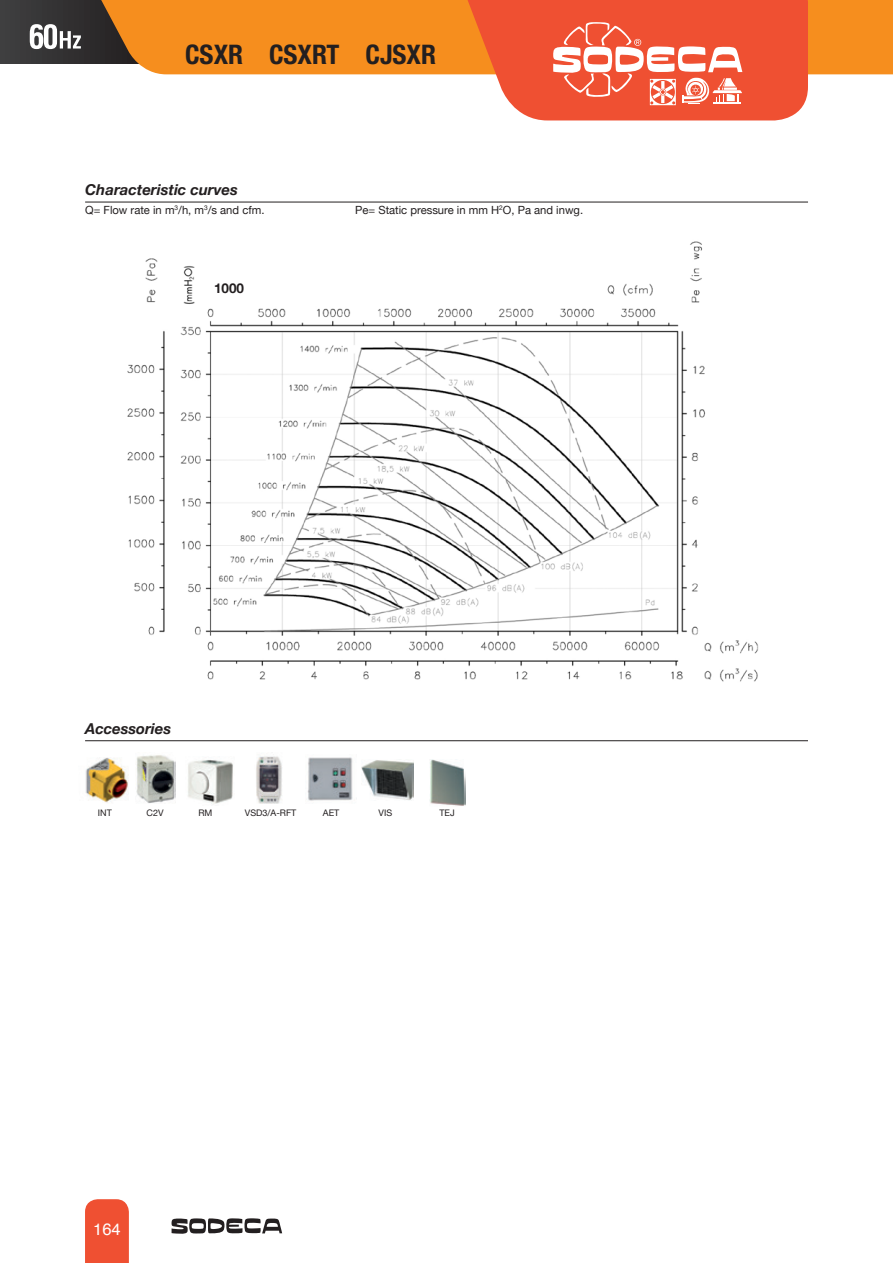
<style>
.page{position:relative;width:893px;height:1263px;background:#fff}
.page>*{position:absolute;margin:0;border:0;box-sizing:border-box;transform-origin:0 0}
.t1{font:700 condensed 27px "Helvetica Neue LT Pro";color:#231f20}
.t2{font:16.5px "Helvetica";color:#fff}
.SUBTITOL{font:italic 700 15px "Helvetica Neue";color:#231f20}
.Titol_Grafica_THT{font:700 13.5px "Helvetica Neue";color:#231f20}
.TEXT_SUBTITOL8PT{font:11.25px "Helvetica Neue";color:#231f20}
.TEXT_SUBTITOL8PT-2{font:9px "Helvetica Neue";color:#231f20}
</style>
<div class="page">
<div style="left:0;top:0;width:140px;height:64px;background:#3a393a"></div>
<div style="left:85px;top:1199px;width:44px;height:64px;background:#ef5032"></div>
<svg style="left:172px;top:1218px;width:110px;height:16px"></svg>
<svg style="left:76px;top:0;width:817px;height:74px;background:#e68823"></svg>
<svg style="left:456px;top:0;width:352px;height:120px;background:#f27053"></svg>
<svg style="left:30px;top:24px;width:51px;height:25px"></svg>
<hr style="left:85px;top:202px;width:723px;height:1px;background:#231f20">
<hr style="left:85px;top:740px;width:723px;height:1px;background:#231f20">
<img style="left:429px;top:760px;width:36px;height:46px">
<img style="left:361px;top:760px;width:52px;height:40px">
<img style="left:136px;top:755px;width:39px;height:48px">
<img style="left:307px;top:757px;width:46px;height:44px">
<img style="left:188px;top:760px;width:45px;height:44px">
<img style="left:256px;top:756px;width:26px;height:48px">
<img style="left:85px;top:757px;width:44px;height:46px">
<img style="left:127px;top:241px;width:632px;height:441px">
<p class="t1" style="left:185px;top:38px;width:252px">CSXR CSXRT CJSXR</p>
<p class="SUBTITOL" style="left:85px;top:178px;width:154px">Characteristic curves</p>
<p class="TEXT_SUBTITOL8PT" style="left:85px;top:202px;width:181px">Q= Flow rate in m<sup>3</sup>/h, m<sup>3</sup>/s and cfm.</p>
<p class="TEXT_SUBTITOL8PT" style="left:355px;top:202px;width:229px">Pe= Static pressure in mm H<sup>2</sup>O, Pa and inwg.</p>
<p class="Titol_Grafica_THT" style="left:214px;top:277px;width:32px">1000</p>
<p class="SUBTITOL" style="left:85px;top:717px;width:88px">Accessories</p>
<p class="TEXT_SUBTITOL8PT-2" style="left:98px;top:806px;width:15px">INT</p>
<p class="TEXT_SUBTITOL8PT-2" style="left:147px;top:806px;width:19px">C2V</p>
<p class="TEXT_SUBTITOL8PT-2" style="left:198px;top:806px;width:16px">RM</p>
<p class="TEXT_SUBTITOL8PT-2" style="left:245px;top:806px;width:53px">VSD3/A-RFT</p>
<p class="TEXT_SUBTITOL8PT-2" style="left:323px;top:806px;width:18px">AET</p>
<p class="TEXT_SUBTITOL8PT-2" style="left:379px;top:806px;width:15px">VIS</p>
<p class="TEXT_SUBTITOL8PT-2" style="left:439px;top:806px;width:17px">TEJ</p>
<h2 class="t2" style="left:93px;top:1216px;width:29px">164</h2>
</div>
